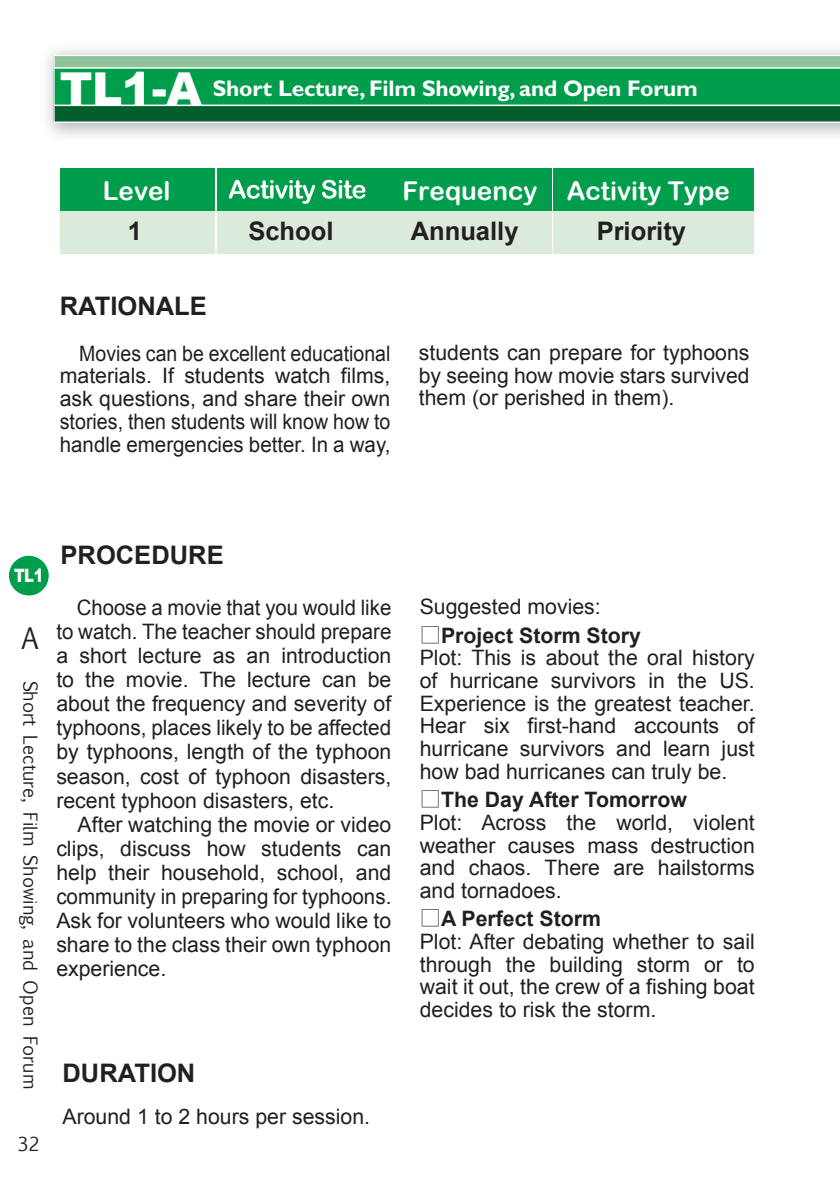
<style>
.page{position:relative;width:840px;height:1191px;background:#fff}
.page>*{position:absolute;margin:0;border:0;box-sizing:border-box;transform-origin:0 0}
.t1{font:28.4px "Euphemia UCAS";color:#231f20}
.t2{font:26px "Arial Rounded MT Bold";color:#fff}
.t3{font:700 25.6px "Arial";color:#231f20}
.t4{font:700 22.6px "Gill Sans";letter-spacing:-.01em;color:#fff}
.t5{font:21.2px/22.6px "Arial";color:#231f20}
.t6{font:21.2px/24px "Arial";color:#231f20;text-align:justify;scale:.96 1}
.t7{font:21.2px/22.6px "Arial";color:#231f20;text-align:justify;scale:.92 1}
.t8{font:18.4px "Euphemia UCAS";color:#231f20}
.t9{font:900 18.4px "Arial";color:#fff;scale:.8 1}
.s1{font-family:"Arial";font-weight:900;font-size:45.4px}
.s2{font-family:"Koz Min Pro"}
.s3{font-weight:700}
</style>
<div class="page">
<svg style="left:53px;top:55px;width:786px;height:68px;background:#2c9d5f"></svg>
<div style="left:9px;top:556px;width:40px;height:39px;background:#009d4c;border-radius:50%"></div>
<div style="left:60px;top:168px;width:155px;height:42px;background:#009d4c"></div>
<div style="left:217px;top:168px;width:171px;height:42px;background:#009d4c"></div>
<div style="left:389px;top:168px;width:162px;height:42px;background:#009d4c"></div>
<div style="left:552px;top:168px;width:200px;height:42px;background:#009d4c"></div>
<div style="left:60px;top:211px;width:155px;height:43px;background:#daeadb"></div>
<div style="left:217px;top:211px;width:171px;height:43px;background:#daeadb"></div>
<div style="left:389px;top:211px;width:162px;height:43px;background:#daeadb"></div>
<div style="left:552px;top:211px;width:200px;height:43px;background:#daeadb"></div>
<svg style="left:229px;top:180px;width:136px;height:24px"></svg>
<p class="t4" style="left:60px;top:75px;width:639px"><span class="s1">TL1-A</span> Short Lecture, Film Showing, and Open Forum</p>
<p class="t2" style="left:103px;top:175px;width:69px">Level</p>
<p class="t2" style="left:402px;top:175px;width:328px">Frequency Activity Type</p>
<p class="t3" style="left:128px;top:217px;width:16px">1</p>
<p class="t3" style="left:248px;top:217px;width:87px">School</p>
<p class="t3" style="left:410px;top:217px;width:109px">Annually</p>
<p class="t3" style="left:596px;top:217px;width:91px">Priority</p>
<p class="t3" style="left:60px;top:292px;width:148px">RATIONALE</p>
<p class="t7" style="left:60px;top:342px;width:361px;text-indent:19px">Movies can be excellent educational materials. If students watch films, ask questions, and share their own stories, then students will know how to handle emergencies better. In a way,</p>
<p class="t5" style="left:418px;top:341px;width:332px;text-align:justify">students can prepare for typhoons by seeing how movie stars survived them (or perished in them).</p>
<p class="t9" style="left:14px;top:565px;width:38px">TL1</p>
<h1 class="t1" style="left:21px;top:618px;width:19px">A</h1>
<p class="t8" style="left:44px;top:680px;width:410px;rotate:90deg">Short Lecture, Film Showing, and Open Forum</p>
<p class="t8" style="left:18px;top:1130px;width:23px">32</p>
<p class="t3" style="left:60px;top:540px;width:164px">PROCEDURE</p>
<p class="t6" style="left:56px;top:595px;width:350px;text-indent:20px">Choose a movie that you would like to watch. The teacher should prepare a short lecture as an introduction to the movie. The lecture can be about the frequency and severity of typhoons, places likely to be affected by typhoons, length of the typhoon season, cost of typhoon disasters, recent typhoon disasters, etc.</p>
<p class="t5" style="left:56px;top:812px;width:336px;line-height:24px;text-align:justify;text-indent:21px">After watching the movie or video clips, discuss how students can help their household, school, and community in preparing for typhoons.<br>Ask for volunteers who would like to share to the class their own typhoon experience.</p>
<p class="t3" style="left:62px;top:1059px;width:134px">DURATION</p>
<p class="t5" style="left:62px;top:1105px;width:309px">Around 1 to 2 hours per session.</p>
<p class="t5" style="left:419px;top:595px;width:182px">Suggested movies:</p>
<p class="t5" style="left:419px;top:624px;width:336px"><span class="s2">□</span><span class="s3">Project Storm Story<br></span>Plot: This is about the oral history of hurricane survivors in the US.<br>Experience is the greatest teacher.<br>Hear six first-hand accounts of hurricane survivors and learn just how bad hurricanes can truly be.</p>
<p class="t5" style="left:419px;top:788px;width:336px"><span class="s2">□</span><span class="s3">The Day After Tomorrow<br></span>Plot: Across the world, violent weather causes mass destruction and chaos. There are hailstorms and tornadoes.</p>
<p class="t5" style="left:419px;top:907px;width:336px"><span class="s2">□</span><span class="s3">A Perfect Storm<br></span>Plot: After debating whether to sail through the building storm or to wait it out, the crew of a fishing boat decides to risk the storm.</p>
</div>
